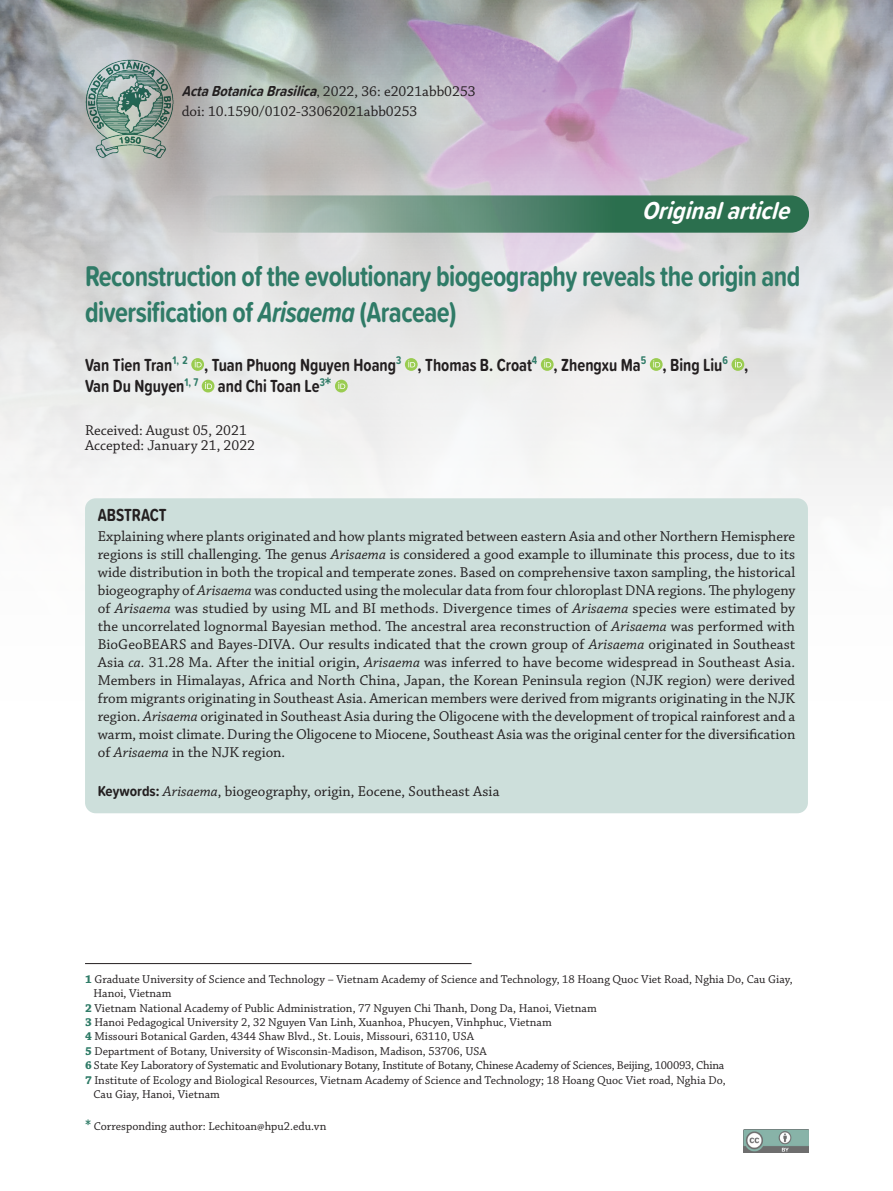
<style>
.page{position:relative;width:893px;height:1191px;background:#fff}
.page>*{position:absolute;margin:0;border:0;box-sizing:border-box;transform-origin:0 0}
.t1{font:700 29.7px/36px "Proxima Soft Cond";letter-spacing:-.02em;color:#2f7b67;scale:.91 1}
.t2{font:italic 700 25.5px "Proxima Soft Cond";color:#fff}
.t3{font:700 18.15px/21.6px "Proxima Soft Cond";color:#231f20;scale:.91 1}
.t4{font:15px/18px "Chaparral Pro";color:#231f20}
.t5{font:italic 700 15px "Proxima Soft Cond";color:#231f20}
.t6{font:12px "Chaparral Pro";color:#231f20}
.t7{font:12px "Chaparral Pro";letter-spacing:-.02em;color:#231f20}
.s1{font-weight:400;font-style:normal}
.s2{font-family:"Chaparral Pro";font-weight:400;font-style:normal}
.s3{font-style:italic}
.s4{font-size:21.45px;color:#2f7b67}
.s5{font-family:"Proxima Soft Cond";font-weight:700}
.s6{font-weight:700;color:#2f7b67}
.s7{font-weight:700;font-size:15px;color:#2f7b67}
</style>
<div class="page">
<img style="left:743px;top:1129px;width:66px;height:23px">
<img style="left:0;top:0;width:893px;height:814px">
<div style="left:85px;top:498px;width:723px;height:315px;background:#cddfdb;border-radius:11px"></div>
<hr style="left:85px;top:963px;width:387px;height:1px;background:#231f20">
<svg style="left:203px;top:195px;width:606px;height:38px;background:#65917c"></svg>
<img style="left:82px;top:54px;width:98px;height:111px">
<svg style="left:191px;top:358px;width:13px;height:13px"></svg>
<svg style="left:195px;top:360px;width:7px;height:7px"></svg>
<svg style="left:405px;top:358px;width:13px;height:13px"></svg>
<svg style="left:408px;top:360px;width:7px;height:7px"></svg>
<svg style="left:541px;top:358px;width:13px;height:13px"></svg>
<svg style="left:544px;top:360px;width:7px;height:7px"></svg>
<svg style="left:650px;top:358px;width:13px;height:13px"></svg>
<svg style="left:653px;top:360px;width:7px;height:7px"></svg>
<svg style="left:731px;top:358px;width:13px;height:13px"></svg>
<svg style="left:735px;top:360px;width:7px;height:7px"></svg>
<div style="left:202px;top:380px;width:12px;height:12px;background:#9acc51;border-radius:50%"></div>
<svg style="left:205px;top:382px;width:7px;height:7px"></svg>
<div style="left:335px;top:380px;width:13px;height:12px;background:#9acc51;border-radius:50%"></div>
<svg style="left:338px;top:382px;width:7px;height:7px"></svg>
<p class="t5" style="left:182px;top:79px;width:295px">ActaBotanicaBrasilica<span class="s1">,</span> <span class="s2">2 0 2 2 , 3 6 : e 2 0 2 1 a b b 0 2 5 3</span></p>
<p class="t4" style="left:182px;top:103px;width:237px">doi: 10.1590/0102-33062021abb0253</p>
<h2 class="t2" style="left:642px;top:192px;width:158px">Originalarticle</h2>
<h1 class="t1" style="left:85px;top:257px;width:788px">Reconstruction of the evolutionary biogeography reveals the origin and diversification of <span class="s3">Arisaema</span> (Araceae)</h1>
<p class="t3" style="left:85px;top:353px;width:730px">Van Tien Tran<sup>1,</sup> <sup>2</sup> , Tuan Phuong Nguyen Hoang<sup>3</sup> , Thomas B. Croat<sup>4</sup> , Zhengxu Ma<sup>5</sup> , Bing Liu<sup>6</sup> ,<br>Van Du Nguyen<sup>1,</sup> <sup>7</sup> and Chi Toan Le<sup>3</sup><span class="s4">*</span></p>
<p class="t4" style="left:85px;top:423px;width:172px;line-height:15px">Received: August 05, 2021<br>Accepted: January 21, 2022</p>
<p class="t3" style="left:98px;top:503px;width:77px">ABSTRACT</p>
<p class="t4" style="left:98px;top:528px;width:699px;text-align:justify">Explaining where plants originated and how plants migrated between eastern Asia and other Northern Hemisphere regions is still challenging. The genus <span class="s3">Arisaema</span> is considered a good example to illuminate this process, due to its wide distribution in both the tropical and temperate zones. Based on comprehensive taxon sampling, the historical biogeography of <span class="s3">Arisaema</span> was conducted using the molecular data from four chloroplast DNA regions. The phylogeny of <span class="s3">Arisaema</span> was studied by using ML and BI methods. Divergence times of <span class="s3">Arisaema</span> species were estimated by the uncorrelated lognormal Bayesian method. The ancestral area reconstruction of <span class="s3">Arisaema</span> was performed with BioGeoBEARS and Bayes-DIVA. Our results indicated that the crown group of <span class="s3">Arisaema</span> originated in Southeast Asia <span class="s3">ca.</span> 31.28 Ma. After the initial origin, <span class="s3">Arisaema</span> was inferred to have become widespread in Southeast Asia.<br>Members in Himalayas, Africa and North China, Japan, the Korean Peninsula region (NJK region) were derived from migrants originating in Southeast Asia. American members were derived from migrants originating in the NJK region. <span class="s3">Arisaema</span> originated in Southeast Asia during the Oligocene with the development of tropical rainforest and a warm, moist climate. During the Oligocene to Miocene, Southeast Asia was the original center for the diversification of <span class="s3">Arisaema</span> in the NJK region.</p>
<p class="t4" style="left:98px;top:783px;width:403px"><span class="s5">Keywords:</span> <span class="s3">Arisaema</span>, biogeography, origin, Eocene, Southeast Asia</p>
<p class="t6" style="left:85px;top:972px;width:709px"><span class="s6">1</span> Graduate University of Science and Technology – Vietnam Academy of Science and Technology, 18 Hoang Quoc Viet Road, Nghia Do, Cau Giay,</p>
<p class="t6" style="left:94px;top:986px;width:79px">Hanoi, Vietnam</p>
<p class="t6" style="left:85px;top:1001px;width:513px"><span class="s6">2</span> Vietnam National Academy of Public Administration, 77 Nguyen Chi Thanh, Dong Da, Hanoi, Vietnam</p>
<p class="t6" style="left:85px;top:1015px;width:468px"><span class="s6">3</span> Hanoi Pedagogical University 2, 32 Nguyen Van Linh, Xuanhoa, Phucyen, Vinhphuc, Vietnam</p>
<p class="t6" style="left:85px;top:1030px;width:390px"><span class="s6">4</span> Missouri Botanical Garden, 4344 Shaw Blvd., St. Louis, Missouri, 63110, USA</p>
<p class="t6" style="left:85px;top:1044px;width:403px"><span class="s6">5</span> Department of Botany, University of Wisconsin-Madison, Madison, 53706, USA</p>
<p class="t7" style="left:85px;top:1058px;width:641px"><span class="s6">6</span> State Key Laboratory of Systematic and Evolutionary Botany, Institute of Botany, Chinese Academy of Sciences, Beijing, 100093, China</p>
<p class="t6" style="left:85px;top:1073px;width:642px"><span class="s6">7</span> Institute of Ecology and Biological Resources, Vietnam Academy of Science and Technology; 18 Hoang Quoc Viet road, Nghia Do,</p>
<p class="t6" style="left:94px;top:1087px;width:128px">Cau Giay, Hanoi, Vietnam</p>
<p class="t6" style="left:85px;top:1120px;width:243px"><span class="s7">*</span> Corresponding author: Lechitoan@hpu2.edu.vn</p>
</div>
